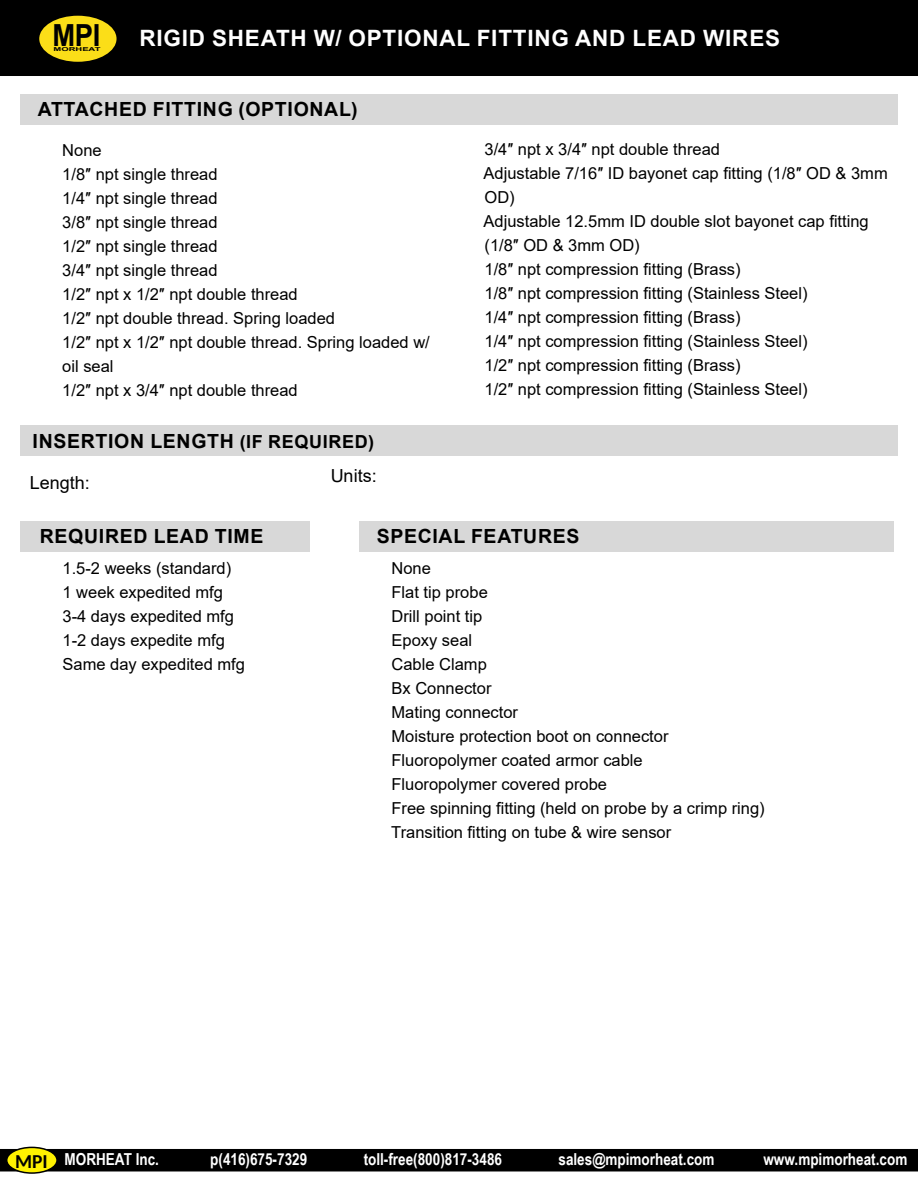
<style>
.page{position:relative;width:918px;height:1188px;background:#fff}
.page>*{position:absolute;margin:0;border:0;box-sizing:border-box;transform-origin:0 0}
.t1{font:700 30.45px "Arial";color:#000;scale:.9 1}
.t2{font:700 22.5px "Arial";letter-spacing:.035em;color:#fff}
.t3{font:700 19.5px "Arial";letter-spacing:.035em;color:#000}
.t4{font:18px "Arial";color:#000}
.t5{font:16.5px/24px "Arial";color:#000}
.t6{font:700 16.5px "Arial Narrow";color:#fff}
.t7{font:700 5.4px "Arial";color:#000;scale:1.74 1}
.s1{font-size:18px}
.s2{font-family:"Carlito";font-size:19.5px;color:#000}
</style>
<div class="page">
<div style="left:20px;top:521px;width:290px;height:31px;background:#d8d8d8"></div>
<div style="left:20px;top:94px;width:878px;height:30px;background:#d8d8d8"></div>
<div style="left:0;top:0;width:918px;height:76px;background:#000"></div>
<div style="left:39px;top:16px;width:78px;height:46px;background:#fbde18;border-radius:50%"></div>
<div style="left:0;top:1149px;width:918px;height:22px;background:#000"></div>
<div style="left:7px;top:1147px;width:50px;height:26px;background:#fff200;border-radius:50%"></div>
<div style="left:6px;top:1147px;width:52px;height:27px;border:2px solid #000;border-radius:50%"></div>
<div style="left:20px;top:425px;width:878px;height:31px;background:#d8d8d8"></div>
<div style="left:359px;top:521px;width:535px;height:31px;background:#d8d8d8"></div>
<h1 class="t1" style="left:53px;top:14px;width:55px">MPI</h1>
<p class="t7" style="left:54px;top:46px;width:28px">MORHEAT</p>
<h2 class="t2" style="left:139px;top:22px;width:642px">RIGID SHEATH W/ OPTIONAL FITTING AND LEAD WIRES</h2>
<p class="t3" style="left:38px;top:95px;width:322px">ATTACHED FITTING (OPTIONAL)</p>
<p class="t5" style="left:62px;top:138px;width:369px">None<br>1/8″ npt single thread<br>1/4″ npt single thread<br>3/8″ npt single thread<br>1/2″ npt single thread<br>3/4″ npt single thread<br>1/2″ npt x 1/2″ npt double thread<br>1/2″ npt double thread. Spring loaded<br>1/2″ npt x 1/2″ npt double thread. Spring loaded w/ oil seal<br>1/2″ npt x 3/4″ npt double thread</p>
<p class="t5" style="left:484px;top:137px;width:406px">3/4″ npt x 3/4″ npt double thread<br>Adjustable 7/16″ ID bayonet cap fitting (1/8″ OD &amp; 3mm OD)<br>Adjustable 12.5mm ID double slot bayonet cap fitting (1/8″ OD &amp; 3mm OD)<br>1/8″ npt compression fitting (Brass)<br>1/8″ npt compression fitting (Stainless Steel)<br>1/4″ npt compression fitting (Brass)<br>1/4″ npt compression fitting (Stainless Steel)<br>1/2″ npt compression fitting (Brass)<br>1/2″ npt compression fitting (Stainless Steel)</p>
<p class="t3" style="left:33px;top:427px;width:343px">INSERTION LENGTH <span class="s1">(IF REQUIRED)</span></p>
<p class="t4" style="left:30px;top:470px;width:62px">Length:</p>
<p class="t4" style="left:331px;top:463px;width:48px">Units:</p>
<p class="t3" style="left:40px;top:523px;width:225px">REQUIRED LEAD TIME</p>
<p class="t5" style="left:63px;top:556px;width:184px">1.5-2 weeks (standard)<br>1 week expedited mfg<br>3-4 days expedited mfg<br>1-2 days expedite mfg<br>Same day expedited mfg</p>
<p class="t3" style="left:377px;top:523px;width:204px">SPECIAL FEATURES</p>
<p class="t5" style="left:391px;top:556px;width:375px">None<br>Flat tip probe<br>Drill point tip<br>Epoxy seal<br>Cable Clamp<br>Bx Connector<br>Mating connector<br>Moisture protection boot on connector<br>Fluoropolymer coated armor cable<br>Fluoropolymer covered probe<br>Free spinning fitting (held on probe by a crimp ring)<br>Transition fitting on tube &amp; wire sensor</p>
<p class="t6" style="left:15px;top:1147px;width:145px"><span class="s2">MPI</span> MORHEAT Inc.</p>
<p class="t6" style="left:210px;top:1147px;width:99px">p(416)675-7329</p>
<p class="t6" style="left:364px;top:1147px;width:140px">toll-free(800)817-3486</p>
<p class="t6" style="left:558px;top:1147px;width:158px">sales@mpimorheat.com</p>
<p class="t6" style="left:763px;top:1147px;width:145px">www.mpimorheat.com</p>
</div>
